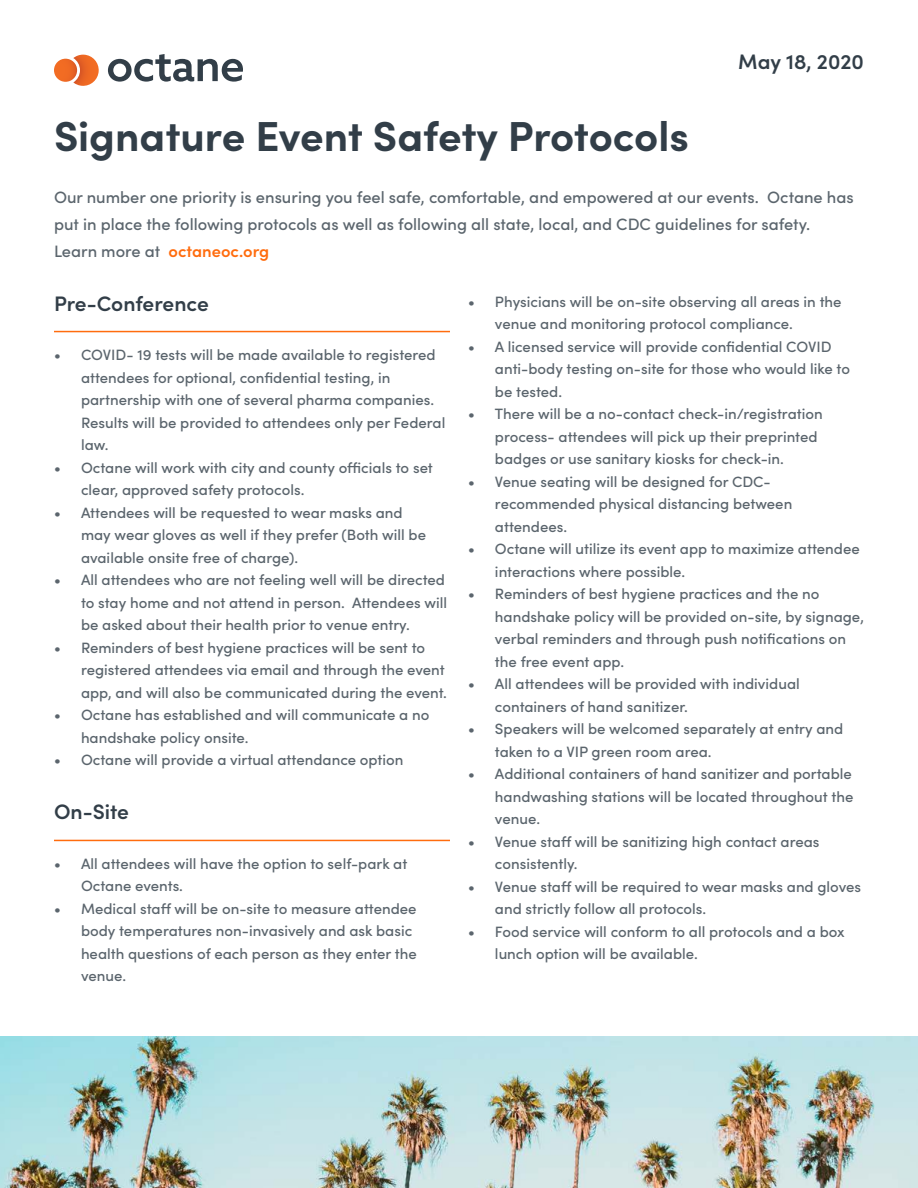
<style>
.page{position:relative;width:918px;height:1188px;background:#fff}
.page>*{position:absolute;margin:0;border:0;box-sizing:border-box;transform-origin:0 0}
.t1{font:700 42px "Sofia Pro";color:#323e48}
.t2{font:600 21px "Sofia Pro";color:#323e48}
.t3{font:500 16.5px/27px "Sofia Pro";color:#5b656d}
.t4{font:500 15px/22.5px "Sofia Pro";color:#5b656d}
.s1{font-weight:600;color:#ff6c0e}
</style>
<div class="page">
<svg style="left:108px;top:54px;width:135px;height:28px"></svg>
<svg style="left:73px;top:55px;width:26px;height:31px"></svg>
<svg style="left:54px;top:59px;width:23px;height:23px"></svg>
<hr style="left:54px;top:331px;width:396px;height:1px;background:#ff6c0e">
<hr style="left:54px;top:840px;width:396px;height:1px;background:#ff6c0e">
<img style="left:0;top:1037px;width:918px;height:151px">
<h2 class="t2" style="left:738px;top:46px;width:127px">May 18, 2020</h2>
<h1 class="t1" style="left:54px;top:104px;width:637px">Signature Event Safety Protocols</h1>
<p class="t3" style="left:54px;top:183px;width:801px">Our number one priority is ensuring you feel safe, comfortable, and empowered at our events. Octane has put in place the following protocols as well as following all state, local, and CDC guidelines for safety.<br>Learn more at <span class="s1">octaneoc.org</span></p>
<h2 class="t2" style="left:54px;top:288px;width:156px">Pre-Conference</h2>
<p class="t4" style="left:81px;top:343px;width:366px;text-indent:-27px">• COVID- 19 tests will be made available to registered attendees for optional, confidential testing, in partnership with one of several pharma companies.<br>Results will be provided to attendees only per Federal law.</p>
<p class="t4" style="left:81px;top:456px;width:353px;text-indent:-27px">• Octane will work with city and county officials to set clear, approved safety protocols.</p>
<p class="t4" style="left:81px;top:501px;width:347px;text-indent:-27px">• Attendees will be requested to wear masks and may wear gloves as well if they prefer (Both will be available onsite free of charge).</p>
<p class="t4" style="left:81px;top:568px;width:368px;text-indent:-27px">• All attendees who are not feeling well will be directed to stay home and not attend in person. Attendees will be asked about their health prior to venue entry.</p>
<p class="t4" style="left:81px;top:636px;width:368px;text-indent:-27px">• Reminders of best hygiene practices will be sent to registered attendees via email and through the event app, and will also be communicated during the event.</p>
<p class="t4" style="left:81px;top:703px;width:350px;text-indent:-27px">• Octane has established and will communicate a no handshake policy onsite.</p>
<p class="t4" style="left:54px;top:748px;width:351px">• Octane will provide a virtual attendance option</p>
<h2 class="t2" style="left:54px;top:796px;width:76px">On-Site</h2>
<p class="t4" style="left:81px;top:852px;width:328px;text-indent:-27px">• All attendees will have the option to self-park at<br>Octane events.</p>
<p class="t4" style="left:81px;top:897px;width:337px;text-indent:-27px">• Medical staff will be on-site to measure attendee body temperatures non-invasively and ask basic health questions of each person as they enter the venue.</p>
<p class="t4" style="left:495px;top:289px;width:348px;text-indent:-27px">• Physicians will be on-site observing all areas in the venue and monitoring protocol compliance.</p>
<p class="t4" style="left:495px;top:334px;width:357px;text-indent:-27px">• A licensed service will provide confidential COVID anti-body testing on-site for those who would like to be tested.</p>
<p class="t4" style="left:495px;top:402px;width:329px;text-indent:-27px">• There will be a no-contact check-in/registration process- attendees will pick up their preprinted badges or use sanitary kiosks for check-in.</p>
<p class="t4" style="left:495px;top:469px;width:299px;text-indent:-27px">• Venue seating will be designed for CDC&shy;recommended physical distancing between attendees.</p>
<p class="t4" style="left:495px;top:537px;width:366px;text-indent:-27px">• Octane will utilize its event app to maximize attendee interactions where possible.</p>
<p class="t4" style="left:495px;top:582px;width:370px;text-indent:-27px">• Reminders of best hygiene practices and the no handshake policy will be provided on-site, by signage, verbal reminders and through push notifications on the free event app.</p>
<p class="t4" style="left:495px;top:672px;width:306px;text-indent:-27px">• All attendees will be provided with individual containers of hand sanitizer.</p>
<p class="t4" style="left:495px;top:717px;width:350px;text-indent:-27px">• Speakers will be welcomed separately at entry and taken to a VIP green room area.</p>
<p class="t4" style="left:495px;top:762px;width:360px;text-align:justify;text-indent:-27px">• Additional containers of hand sanitizer and portable handwashing stations will be located throughout the venue.</p>
<p class="t4" style="left:495px;top:829px;width:326px;text-indent:-27px">• Venue staff will be sanitizing high contact areas consistently.</p>
<p class="t4" style="left:495px;top:874px;width:368px;text-indent:-27px">• Venue staff will be required to wear masks and gloves and strictly follow all protocols.</p>
<p class="t4" style="left:495px;top:919px;width:351px;text-indent:-27px">• Food service will conform to all protocols and a box lunch option will be available.</p>
</div>
